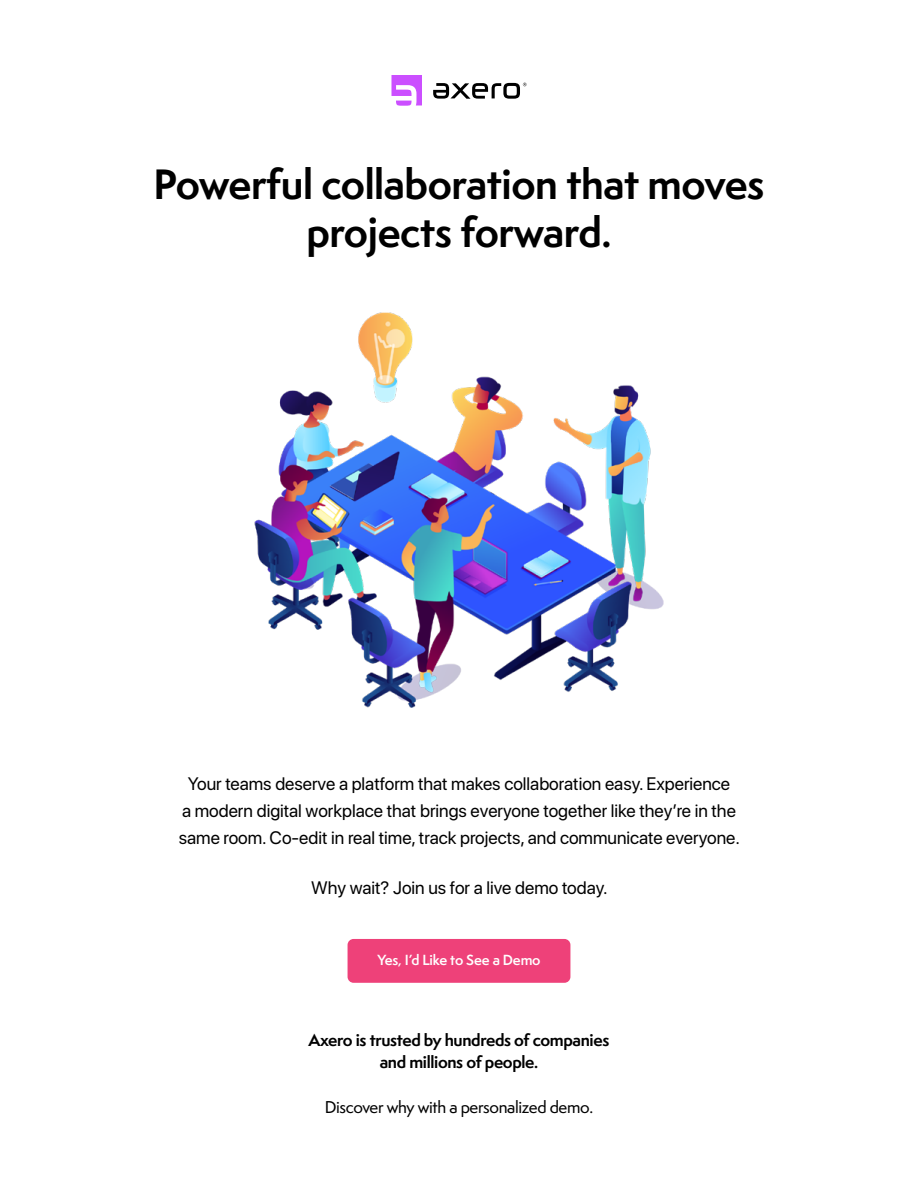
<style>
.page{position:relative;width:918px;height:1188px;background:#fff}
.page>*{position:absolute;margin:0;border:0;box-sizing:border-box;transform-origin:0 0}
.t1{font:700 39px/48px "Semplicita Pro";letter-spacing:-.01em;color:#000;text-align:center}
.t2{font:18px/27px "SF Pro Display";color:#000;text-align:center}
.t3{font:700 15.75px/22.5px "Semplicita Pro";letter-spacing:-.02em;color:#000;text-align:center}
.t4{font:500 15.75px "Semplicita Pro";letter-spacing:-.02em;color:#000}
.t5{font:600 13.5px "Semplicita Pro";letter-spacing:-.01em;color:#fff}
</style>
<div class="page">
<div style="left:348px;top:939px;width:222px;height:44px;background:#ee4179;border-radius:6px"></div>
<svg style="left:392px;top:75px;width:30px;height:31px"></svg>
<svg style="left:433px;top:83px;width:93px;height:16px"></svg>
<img style="left:254px;top:312px;width:410px;height:396px">
<h1 class="t1" style="left:153px;top:159px;width:613px">Powerful collaboration that moves projects forward.</h1>
<p class="t2" style="left:179px;top:771px;width:563px">Your teams deserve a platform that makes collaboration easy. Experience<br>a modern digital workplace that brings everyone together like they’re in the same room. Co-edit in real time, track projects, and communicate everyone.</p>
<p class="t2" style="left:311px;top:874px;width:298px">Why wait? Join us for a live demo today.</p>
<p class="t5" style="left:377px;top:950px;width:165px">Yes, I’d Like to See a Demo</p>
<p class="t3" style="left:309px;top:1028px;width:302px">Axero is trusted by hundreds of companies and millions of people.</p>
<p class="t4" style="left:325px;top:1096px;width:270px">Discover why with a personalized demo.</p>
</div>
